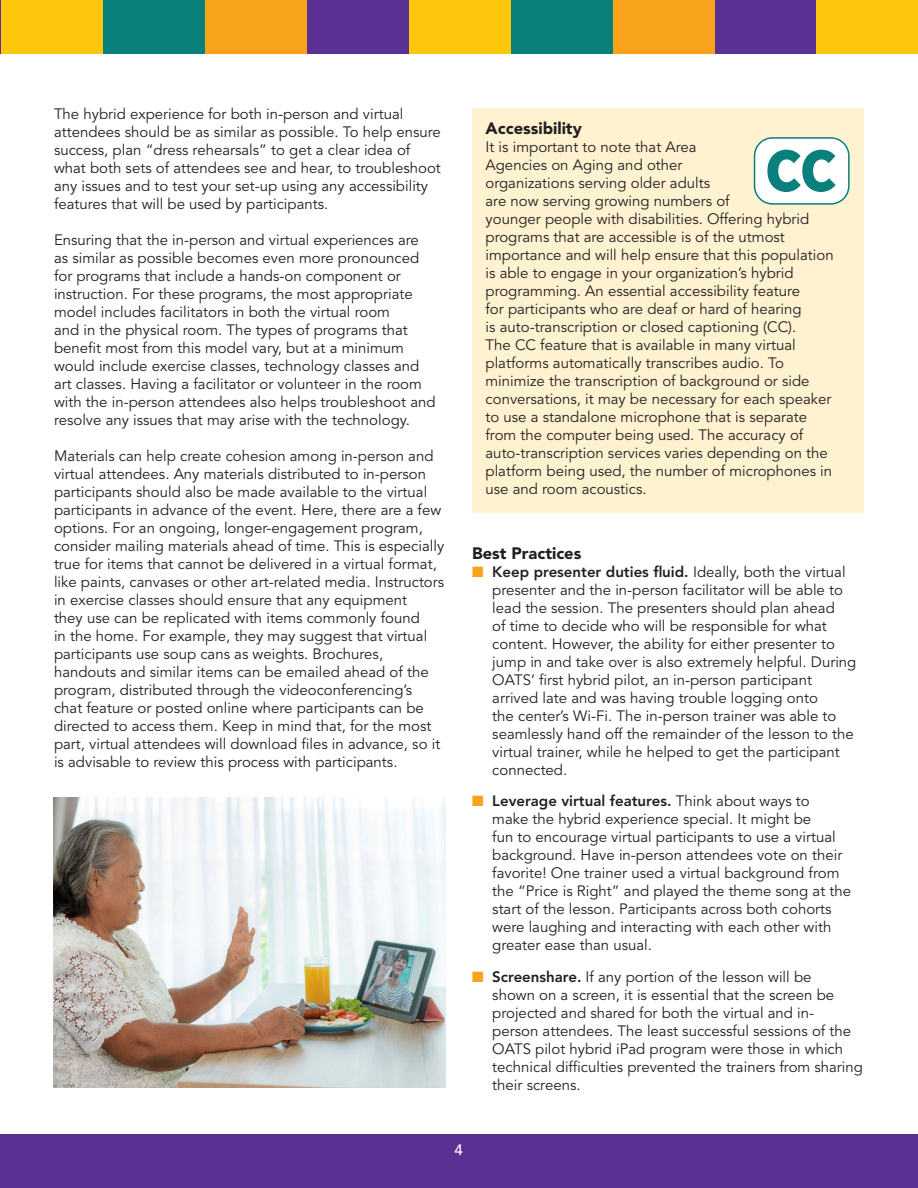
<style>
.page{position:relative;width:918px;height:1188px;background:#fff}
.page>*{position:absolute;margin:0;border:0;box-sizing:border-box;transform-origin:0 0}
.t1{font:900 58.5px "Gotham Narrow";color:#0a807c}
.Subhead-Black{font:900 16.5px "Avenir LT Std";color:#231f20}
.No_Spacing{font:15px/18px "Avenir LT Std";color:#231f20}
.t2{font:500 15px "Avenir LT Std";color:#fff}
.s1{color:#f9a21c}
.s2{font-weight:800}
</style>
<div class="page">
<div style="left:205px;top:0;width:102px;height:54px;background:#f9a21c"></div>
<div style="left:307px;top:0;width:102px;height:54px;background:#5a3092"></div>
<div style="left:103px;top:0;width:102px;height:54px;background:#0a807c"></div>
<div style="left:1px;top:0;width:102px;height:54px;background:#fec70c"></div>
<div style="left:613px;top:0;width:102px;height:54px;background:#f9a21c"></div>
<div style="left:715px;top:0;width:102px;height:54px;background:#5a3092"></div>
<div style="left:511px;top:0;width:102px;height:54px;background:#0a807c"></div>
<div style="left:409px;top:0;width:102px;height:54px;background:#fec70c"></div>
<div style="left:817px;top:0;width:101px;height:54px;background:#fec70c"></div>
<hr style="left:0;top:0;width:1px;height:54px;background:#5a3092">
<div style="left:0;top:1134px;width:918px;height:54px;background:#5a3092"></div>
<div style="left:472px;top:108px;width:391px;height:405px;background:#fef2d1"></div>
<div style="left:755px;top:138px;width:94px;height:66px;background:#fff;border-radius:18px"></div>
<div style="left:754px;top:137px;width:96px;height:68px;border:2px solid #0a807c;border-radius:18px"></div>
<img style="left:53px;top:797px;width:392px;height:291px">
<p class="No_Spacing" style="left:54px;top:106px;width:388px">The hybrid experience for both in-person and virtual attendees should be as similar as possible. To help ensure success, plan “dress rehearsals” to get a clear idea of what both sets of attendees see and hear, to troubleshoot any issues and to test your set-up using any accessibility features that will be used by participants.</p>
<p class="No_Spacing" style="left:54px;top:232px;width:383px">Ensuring that the in-person and virtual experiences are as similar as possible becomes even more pronounced for programs that include a hands-on component or instruction. For these programs, the most appropriate model includes facilitators in both the virtual room<br>and in the physical room. The types of programs that benefit most from this model vary, but at a minimum would include exercise classes, technology classes and art classes. Having a facilitator or volunteer in the room with the in-person attendees also helps troubleshoot and resolve any issues that may arise with the technology.</p>
<p class="No_Spacing" style="left:54px;top:448px;width:392px">Materials can help create cohesion among in-person and virtual attendees. Any materials distributed to in-person participants should also be made available to the virtual participants in advance of the event. Here, there are a few options. For an ongoing, longer-engagement program, consider mailing materials ahead of time. This is especially true for items that cannot be delivered in a virtual format, like paints, canvases or other art-related media. Instructors in exercise classes should ensure that any equipment<br>they use can be replicated with items commonly found<br>in the home. For example, they may suggest that virtual participants use soup cans as weights. Brochures, handouts and similar items can be emailed ahead of the program, distributed through the videoconferencing’s chat feature or posted online where participants can be directed to access them. Keep in mind that, for the most part, virtual attendees will download files in advance, so it is advisable to review this process with participants.</p>
<p class="Subhead-Black" style="left:486px;top:118px;width:98px">Accessibility</p>
<p class="No_Spacing" style="left:486px;top:138px;width:350px">It is important to note that Area<br>Agencies on Aging and other<br>organizations serving older adults<br>are now serving growing numbers of<br>younger people with disabilities. Offering hybrid programs that are accessible is of the utmost importance and will help ensure that this population is able to engage in your organization’s hybrid programming. An essential accessibility feature<br>for participants who are deaf or hard of hearing<br>is auto-transcription or closed captioning (CC).<br>The CC feature that is available in many virtual platforms automatically transcribes audio. To minimize the transcription of background or side conversations, it may be necessary for each speaker to use a standalone microphone that is separate from the computer being used. The accuracy of auto-transcription services varies depending on the platform being used, the number of microphones in use and room acoustics.</p>
<p class="t1" style="left:766px;top:132px;width:72px">CC</p>
<p class="Subhead-Black" style="left:472px;top:543px;width:111px">Best Practices</p>
<p class="No_Spacing" style="left:492px;top:563px;width:366px;text-indent:-20px"><span class="s1">■</span> <span class="s2">Keep presenter duties fluid.</span> Ideally, both the virtual presenter and the in-person facilitator will be able to lead the session. The presenters should plan ahead<br>of time to decide who will be responsible for what content. However, the ability for either presenter to jump in and take over is also extremely helpful. During OATS’ first hybrid pilot, an in-person participant arrived late and was having trouble logging onto<br>the center’s Wi-Fi. The in-person trainer was able to seamlessly hand off the remainder of the lesson to the virtual trainer, while he helped to get the participant connected.</p>
<p class="No_Spacing" style="left:492px;top:793px;width:360px;text-indent:-20px"><span class="s1">■</span> <span class="s2">Leverage virtual features.</span> Think about ways to<br>make the hybrid experience special. It might be<br>fun to encourage virtual participants to use a virtual background. Have in-person attendees vote on their favorite! One trainer used a virtual background from the “Price is Right” and played the theme song at the start of the lesson. Participants across both cohorts were laughing and interacting with each other with greater ease than usual.</p>
<p class="No_Spacing" style="left:492px;top:968px;width:372px;text-indent:-20px"><span class="s1">■</span> <span class="s2">Screenshare.</span> If any portion of the lesson will be<br>shown on a screen, it is essential that the screen be projected and shared for both the virtual and in&shy;person attendees. The least successful sessions of the OATS pilot hybrid iPad program were those in which technical difficulties prevented the trainers from sharing their screens.</p>
<p class="t2" style="left:455px;top:1141px;width:10px">4</p>
</div>
